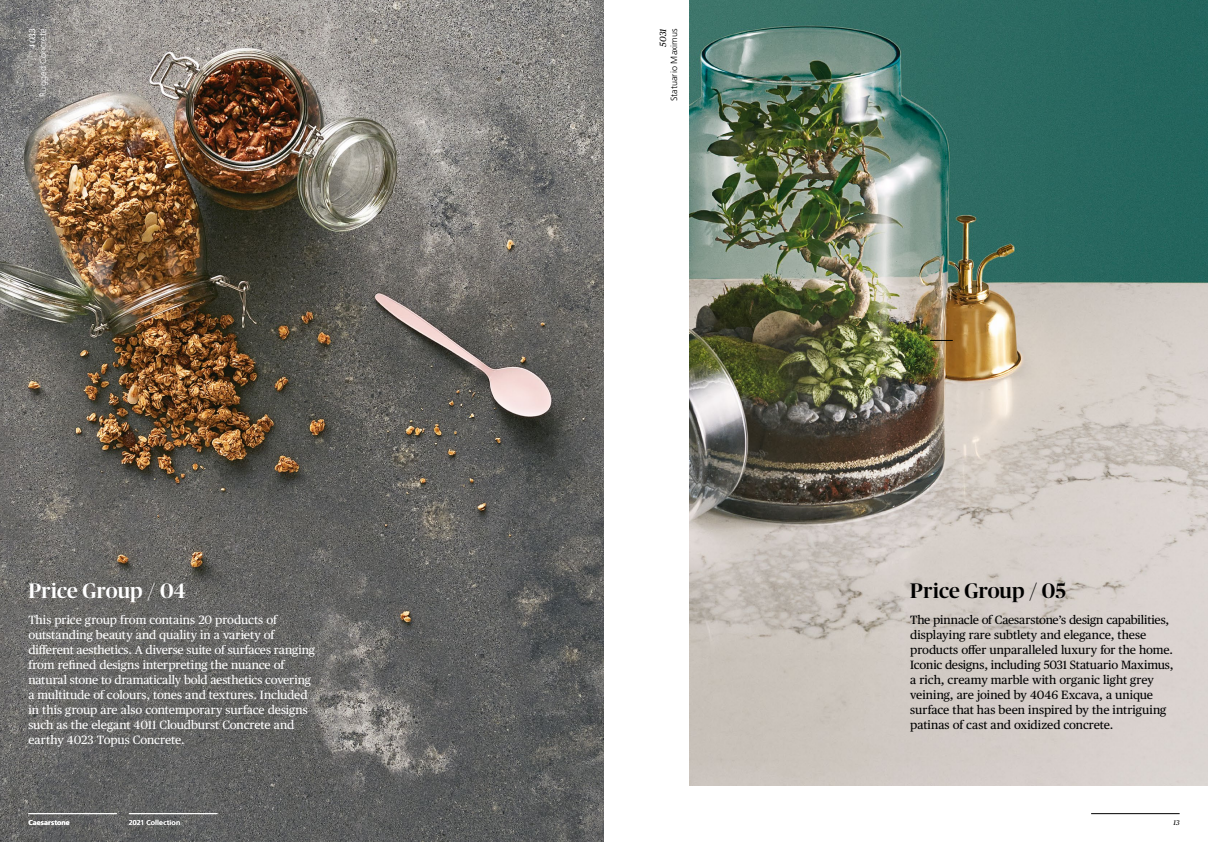
<style>
.page{position:relative;width:1208px;height:842px;background:#fff}
.page>*{position:absolute;margin:0;border:0;box-sizing:border-box;transform-origin:0 0}
.t1{font:500 21px "Publico Banner";letter-spacing:.005em;color:#000}
.t2{font:500 21px "Publico Banner";letter-spacing:.005em;color:#fff}
.t3{font:12px/15px "Publico Text";letter-spacing:-.01em;color:#fff}
.t4{font:12px/15px "Publico Text";letter-spacing:-.005em;color:#000}
.t5{font:300 9px "Frutiger LT Std";letter-spacing:.01em;color:#000}
.t6{font:300 9px "Frutiger LT Std";letter-spacing:.01em;color:#fff}
.t7{font:italic 9px "Publico Text";color:#000}
.t8{font:italic 9px "Publico Text";color:#fff}
.t9{font:7px "Frutiger LT Std";letter-spacing:.015em;color:#fff}
.t10{font:700 7px "Frutiger LT Std";letter-spacing:.02em;color:#fff}
.t11{font:italic 7px "Publico Text";color:#000}
</style>
<div class="page">
<img style="left:689px;top:0;width:519px;height:785px">
<svg style="left:930px;top:340px;width:22px;height:1px"></svg>
<img style="left:0;top:0;width:604px;height:842px">
<hr style="left:1091px;top:813px;width:88px;height:1px;background:#000">
<hr style="left:129px;top:813px;width:88px;height:1px;background:#fff">
<hr style="left:28px;top:813px;width:89px;height:1px;background:#fff">
<p class="t8" style="left:25px;top:49px;width:22px;rotate:-90deg">4033</p>
<p class="t6" style="left:38px;top:97px;width:70px;rotate:-90deg">Rugged Concrete</p>
<h1 class="t2" style="left:28px;top:576px;width:159px">Price Group / 04</h1>
<p class="t3" style="left:28px;top:612px;width:288px">This price group from contains 20 products of outstanding beauty and quality in a variety of different aesthetics. A diverse suite of surfaces ranging from refined designs interpreting the nuance of natural stone to dramatically bold aesthetics covering a multitude of colours, tones and textures. Included in this group are also contemporary surface designs such as the elegant 4011 Cloudburst Concrete and earthy 4023 Topus Concrete.</p>
<p class="t7" style="left:656px;top:47px;width:20px;rotate:-90deg">5031</p>
<p class="t5" style="left:669px;top:101px;width:75px;rotate:-90deg">Statuario Maximus</p>
<h1 class="t1" style="left:910px;top:576px;width:157px">Price Group / 05</h1>
<p class="t4" style="left:910px;top:612px;width:265px">The pinnacle of Caesarstone’s design capabilities, displaying rare subtlety and elegance, these products offer unparalleled luxury for the home.<br>Iconic designs, including 5031 Statuario Maximus, a rich, creamy marble with organic light grey veining, are joined by 4046 Excava, a unique surface that has been inspired by the intriguing patinas of cast and oxidized concrete.</p>
<p class="t10" style="left:28px;top:818px;width:43px">Caesarstone</p>
<p class="t9" style="left:129px;top:818px;width:53px">2021 Collection</p>
<p class="t11" style="left:1173px;top:817px;width:8px">13</p>
</div>
